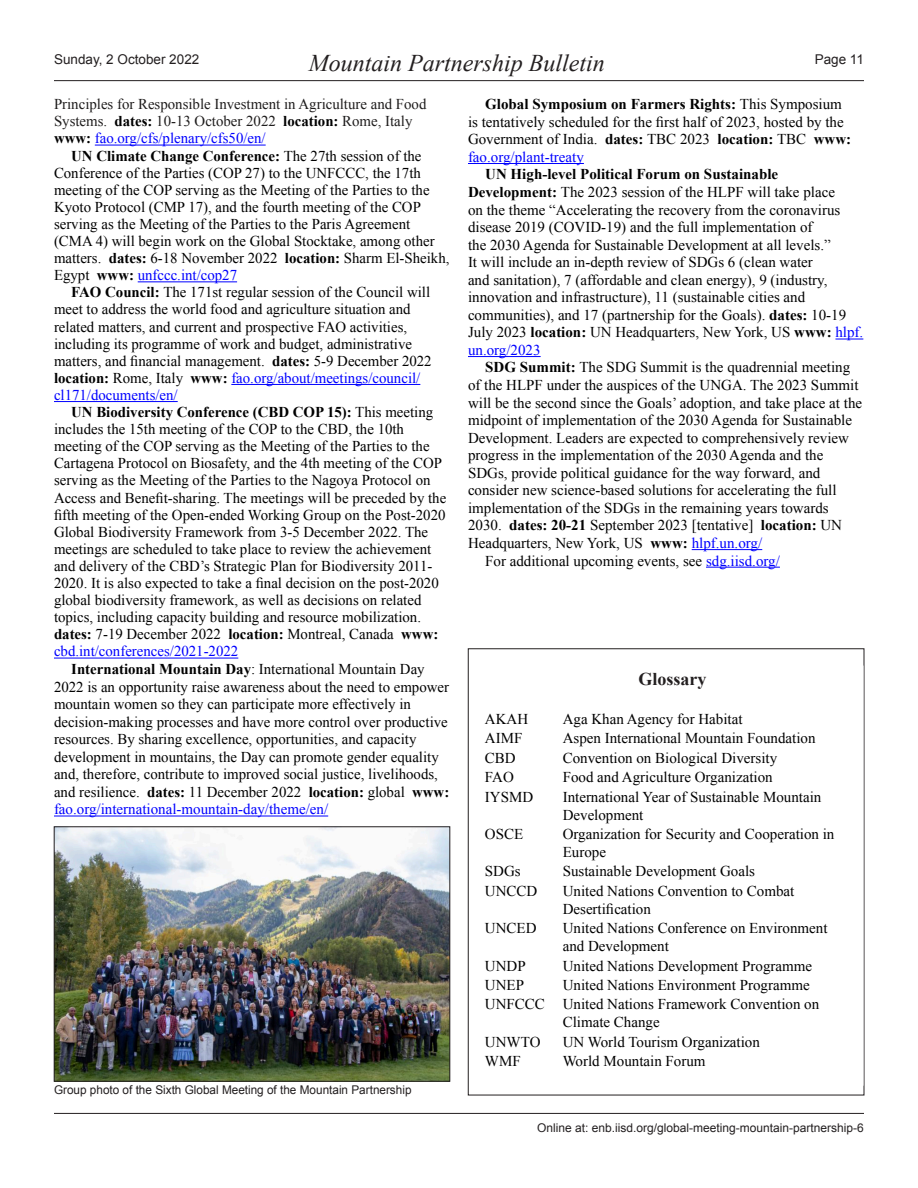
<style>
.page{position:relative;width:918px;height:1188px;background:#fff}
.page>*{position:absolute;margin:0;border:0;box-sizing:border-box;transform-origin:0 0}
.t1{font:italic 24px "Times New Roman";color:#231f20}
.TOC_Title{font:700 18px "Times New Roman";color:#231f20}
.ENB_-_Body{font:15px/17.5px "Times New Roman";color:#000}
.ENB_-_Body-2{font:15px/17.1px "Times New Roman";color:#1e1c1c}
.t2{font:13.5px "Arial";color:#231f20}
.t3{font:12px "Arial";color:#231f20}
.s1{font-weight:700;color:#000}
.s2{color:#00f}
.s3{font-weight:700}
</style>
<div class="page">
<hr style="left:54px;top:80px;width:810px;height:1px;background:#231f20">
<hr style="left:54px;top:1113px;width:810px;height:1px;background:#231f20">
<hr style="left:95px;top:145px;width:171px;height:1px;background:#00f">
<hr style="left:138px;top:281px;width:99px;height:1px;background:#00f">
<hr style="left:231px;top:384px;width:189px;height:1px;background:#00f">
<hr style="left:54px;top:401px;width:124px;height:1px;background:#00f">
<hr style="left:54px;top:658px;width:184px;height:1px;background:#00f">
<hr style="left:54px;top:816px;width:274px;height:1px;background:#00f">
<hr style="left:468px;top:163px;width:116px;height:1px;background:#00f">
<svg style="left:835px;top:339px;width:28px;height:1px"></svg>
<hr style="left:468px;top:356px;width:73px;height:1px;background:#00f">
<hr style="left:692px;top:549px;width:70px;height:1px;background:#00f">
<hr style="left:706px;top:567px;width:74px;height:1px;background:#00f">
<img style="left:56px;top:829px;width:392px;height:250px">
<div style="left:54px;top:827px;width:396px;height:254px;border:1px solid #231f20"></div>
<p class="t2" style="left:54px;top:50px;width:147px">Sunday, 2 October 2022</p>
<p class="t2" style="left:815px;top:50px;width:51px">Page 11</p>
<p class="ENB_-_Body-2" style="left:54px;top:95px;width:374px">Principles for Responsible Investment in Agriculture and Food<br>Systems. <span class="s1">dates:</span> 10-13 October 2022 <span class="s1">location:</span> Rome, Italy <span class="s1">www:</span> <span class="s2">fao.org/cfs/plenary/cfs50/en/</span></p>
<p class="ENB_-_Body" style="left:54px;top:147px;width:397px;line-height:17.1px;text-indent:17px"><span class="s3">UN Climate Change Conference:</span> The 27th session of the Conference of the Parties (COP 27) to the UNFCCC, the 17th meeting of the COP serving as the Meeting of the Parties to the Kyoto Protocol (CMP 17), and the fourth meeting of the COP serving as the Meeting of the Parties to the Paris Agreement (CMA 4) will begin work on the Global Stocktake, among other matters. <span class="s3">dates:</span> 6-18 November 2022 <span class="s3">location:</span> Sharm El-Sheikh, Egypt <span class="s3">www:</span> <span class="s2">unfccc.int/cop27</span></p>
<p class="ENB_-_Body" style="left:54px;top:284px;width:379px;line-height:17.1px;text-indent:17px"><span class="s3">FAO Council:</span> The 171st regular session of the Council will meet to address the world food and agriculture situation and related matters, and current and prospective FAO activities, including its programme of work and budget, administrative matters, and financial management. <span class="s3">dates:</span> 5-9 December 2022 <span class="s3">location:</span> Rome, Italy <span class="s3">www:</span> <span class="s2">fao.org/about/meetings/council/ cl171/documents/en/</span></p>
<p class="ENB_-_Body" style="left:54px;top:403px;width:394px;line-height:17.1px;text-indent:17px"><span class="s3">UN Biodiversity Conference (CBD COP 15):</span> This meeting includes the 15th meeting of the COP to the CBD, the 10th meeting of the COP serving as the Meeting of the Parties to the Cartagena Protocol on Biosafety, and the 4th meeting of the COP serving as the Meeting of the Parties to the Nagoya Protocol on Access and Benefit-sharing. The meetings will be preceded by the fifth meeting of the Open-ended Working Group on the Post-2020<br>Global Biodiversity Framework from 3-5 December 2022. The meetings are scheduled to take place to review the achievement and delivery of the CBD’s Strategic Plan for Biodiversity 2011- 2020. It is also expected to take a final decision on the post-2020 global biodiversity framework, as well as decisions on related topics, including capacity building and resource mobilization. <span class="s3">dates:</span> 7-19 December 2022 <span class="s3">location:</span> Montreal, Canada <span class="s3">www: </span><span class="s2">cbd.int/conferences/2021-2022</span></p>
<p class="ENB_-_Body" style="left:54px;top:660px;width:397px;text-indent:17px"><span class="s3">International Mountain Day</span>: International Mountain Day 2022 is an opportunity raise awareness about the need to empower mountain women so they can participate more effectively in decision-making processes and have more control over productive resources. By sharing excellence, opportunities, and capacity development in mountains, the Day can promote gender equality and, therefore, contribute to improved social justice, livelihoods, and resilience. <span class="s3">dates:</span> 11 December 2022 <span class="s3">location:</span> global <span class="s3">www: </span><span class="s2">fao.org/international-mountain-day/theme/en/</span></p>
<h1 class="t1" style="left:309px;top:46px;width:298px">Mountain Partnership Bulletin</h1>
<p class="ENB_-_Body" style="left:468px;top:95px;width:385px;text-indent:17px"><span class="s3">Global Symposium on Farmers Rights:</span> This Symposium is tentatively scheduled for the first half of 2023, hosted by the Government of India. <span class="s3">dates:</span> TBC 2023 <span class="s3">location:</span> TBC <span class="s3">www: </span><span class="s2">fao.org/plant-treaty</span></p>
<p class="ENB_-_Body" style="left:468px;top:165px;width:397px;text-indent:17px"><span class="s3">UN High-level Political Forum on Sustainable Development:</span> The 2023 session of the HLPF will take place<br>on the theme “Accelerating the recovery from the coronavirus disease 2019 (COVID-19) and the full implementation of<br>the 2030 Agenda for Sustainable Development at all levels.”<br>It will include an in-depth review of SDGs 6 (clean water<br>and sanitation), 7 (affordable and clean energy), 9 (industry, innovation and infrastructure), 11 (sustainable cities and communities), and 17 (partnership for the Goals). <span class="s3">dates:</span> 10-19<br>July 2023 <span class="s3">location:</span> UN Headquarters, New York, US <span class="s3">www:</span> <span class="s2">hlpf. un.org/2023</span></p>
<p class="ENB_-_Body" style="left:468px;top:358px;width:396px;text-indent:17px"><span class="s3">SDG Summit:</span> The SDG Summit is the quadrennial meeting of the HLPF under the auspices of the UNGA. The 2023 Summit will be the second since the Goals’ adoption, and take place at the midpoint of implementation of the 2030 Agenda for Sustainable Development. Leaders are expected to comprehensively review progress in the implementation of the 2030 Agenda and the SDGs, provide political guidance for the way forward, and consider new science-based solutions for accelerating the full implementation of the SDGs in the remaining years towards 2030. <span class="s3">dates: 20-21</span> September 2023 [tentative] <span class="s3">location:</span> UN Headquarters, New York, US <span class="s3">www:</span> <span class="s2">hlpf.un.org/</span></p>
<p class="ENB_-_Body" style="left:485px;top:551px;width:296px">For additional upcoming events, see <span class="s2">sdg.iisd.org/</span></p>
<p class="TOC_Title" style="left:639px;top:667px;width:70px">Glossary</p>
<p class="ENB_-_Body" style="left:485px;top:710px;width:45px">AKAH</p>
<p class="ENB_-_Body" style="left:563px;top:710px;width:181px">Aga Khan Agency for Habitat</p>
<p class="ENB_-_Body" style="left:485px;top:729px;width:39px">AIMF</p>
<p class="ENB_-_Body" style="left:563px;top:729px;width:254px">Aspen International Mountain Foundation</p>
<p class="ENB_-_Body" style="left:485px;top:749px;width:32px">CBD</p>
<p class="ENB_-_Body" style="left:563px;top:749px;width:216px">Convention on Biological Diversity</p>
<p class="ENB_-_Body" style="left:485px;top:768px;width:30px">FAO</p>
<p class="ENB_-_Body" style="left:563px;top:768px;width:212px">Food and Agriculture Organization</p>
<p class="ENB_-_Body" style="left:485px;top:788px;width:50px">IYSMD</p>
<p class="ENB_-_Body" style="left:563px;top:787px;width:260px;line-height:18px">International Year of Sustainable Mountain<br>Development</p>
<p class="ENB_-_Body" style="left:485px;top:825px;width:40px">OSCE</p>
<p class="ENB_-_Body" style="left:563px;top:825px;width:273px;line-height:18px">Organization for Security and Cooperation in<br>Europe</p>
<p class="ENB_-_Body" style="left:485px;top:862px;width:37px">SDGs</p>
<p class="ENB_-_Body" style="left:563px;top:862px;width:194px">Sustainable Development Goals</p>
<p class="ENB_-_Body" style="left:485px;top:882px;width:54px">UNCCD</p>
<p class="ENB_-_Body" style="left:563px;top:882px;width:233px;line-height:18px">United Nations Convention to Combat<br>Desertification</p>
<p class="ENB_-_Body" style="left:485px;top:919px;width:53px">UNCED</p>
<p class="ENB_-_Body" style="left:563px;top:919px;width:266px;line-height:18px">United Nations Conference on Environment and Development</p>
<p class="ENB_-_Body" style="left:485px;top:957px;width:42px">UNDP</p>
<p class="ENB_-_Body" style="left:563px;top:957px;width:251px">United Nations Development Programme</p>
<p class="ENB_-_Body" style="left:485px;top:976px;width:41px">UNEP</p>
<p class="ENB_-_Body" style="left:563px;top:976px;width:249px">United Nations Environment Programme</p>
<p class="ENB_-_Body" style="left:485px;top:995px;width:62px">UNFCCC</p>
<p class="ENB_-_Body" style="left:563px;top:995px;width:258px;line-height:18px">United Nations Framework Convention on<br>Climate Change</p>
<p class="ENB_-_Body" style="left:485px;top:1033px;width:57px">UNWTO</p>
<p class="ENB_-_Body" style="left:563px;top:1033px;width:199px">UN World Tourism Organization</p>
<p class="ENB_-_Body" style="left:485px;top:1052px;width:37px">WMF</p>
<p class="ENB_-_Body" style="left:563px;top:1052px;width:144px">World Mountain Forum</p>
<p class="t3" style="left:54px;top:1082px;width:359px">Group photo of the Sixth Global Meeting of the Mountain Partnership</p>
<p class="t3" style="left:537px;top:1120px;width:328px">Online at: enb.iisd.org/global-meeting-mountain-partnership-6</p>
</div>
